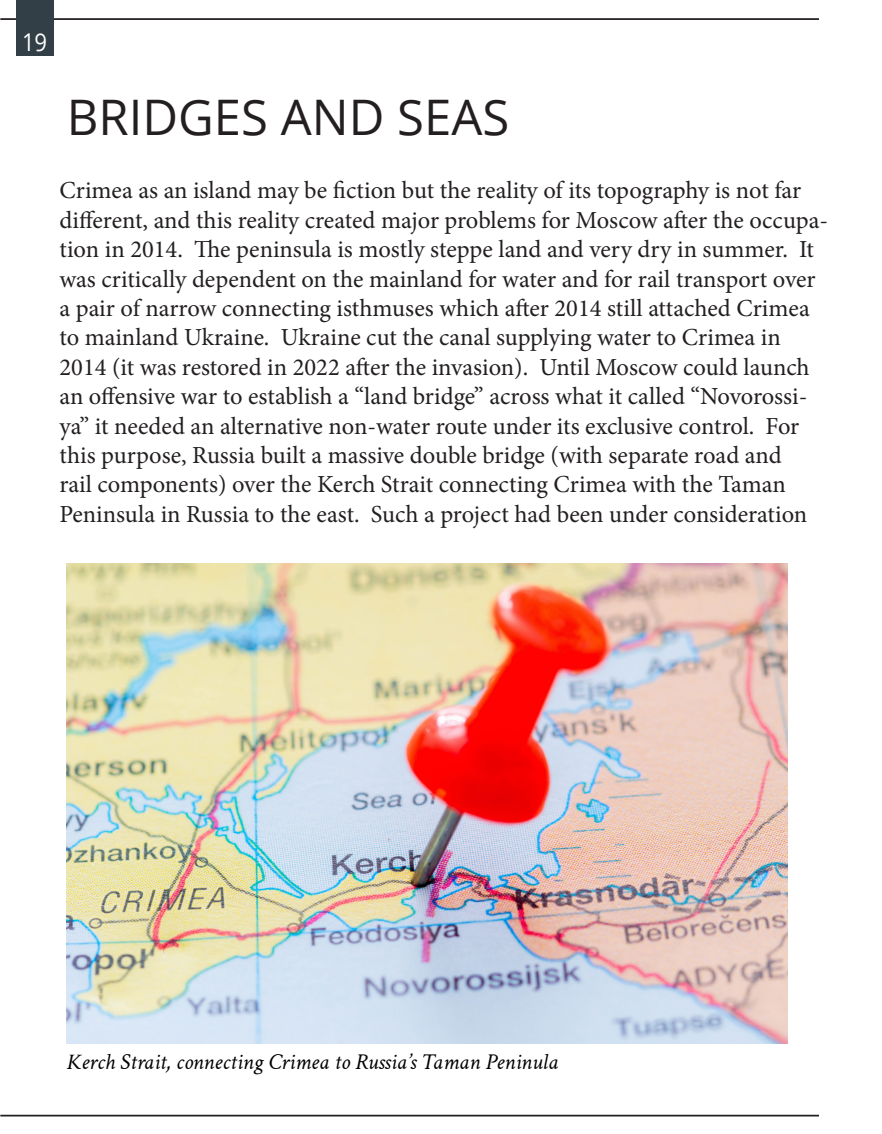
<style>
.page{position:relative;width:882px;height:1134px;background:#fff}
.page>*{position:absolute;margin:0;border:0;box-sizing:border-box;transform-origin:0 0}
.t1{font:49px "Open Sans";color:#231f20}
.t2{font:24.5px/29.4px "Minion Pro";color:#231f20}
.t3{font:24.5px "Open Sans";color:#fff;scale:.9 1}
.t4{font:italic 22.75px "Crimson Text";color:#000}
</style>
<div class="page">
<hr style="left:0;top:1115px;width:819px;height:1px;background:#231f20">
<hr style="left:0;top:18px;width:819px;height:2px;background:#231f20">
<div style="left:16px;top:1px;width:38px;height:54px;background:#323f47"></div>
<img style="left:67px;top:563px;width:721px;height:480px">
<p class="t3" style="left:22px;top:26px;width:30px">19</p>
<p class="t1" style="left:67px;top:83px;width:444px">BRIDGES AND SEAS</p>
<p class="t2" style="left:60px;top:176px;width:770px">Crimea as an island may be fiction but the reality of its topography is not far different, and this reality created major problems for Moscow after the occupa&shy;tion in 2014. The peninsula is mostly steppe land and very dry in summer. It was critically dependent on the mainland for water and for rail transport over a pair of narrow connecting isthmuses which after 2014 still attached Crimea to mainland Ukraine. Ukraine cut the canal supplying water to Crimea in 2014 (it was restored in 2022 after the invasion). Until Moscow could launch an offensive war to establish a “land bridge” across what it called “Novorossi&shy;ya” it needed an alternative non-water route under its exclusive control. For this purpose, Russia built a massive double bridge (with separate road and<br>rail components) over the Kerch Strait connecting Crimea with the Taman Peninsula in Russia to the east. Such a project had been under consideration</p>
<p class="t4" style="left:66px;top:1046px;width:493px">Kerch Strait, connecting Crimea to Russia’s Taman Peninula</p>
</div>
